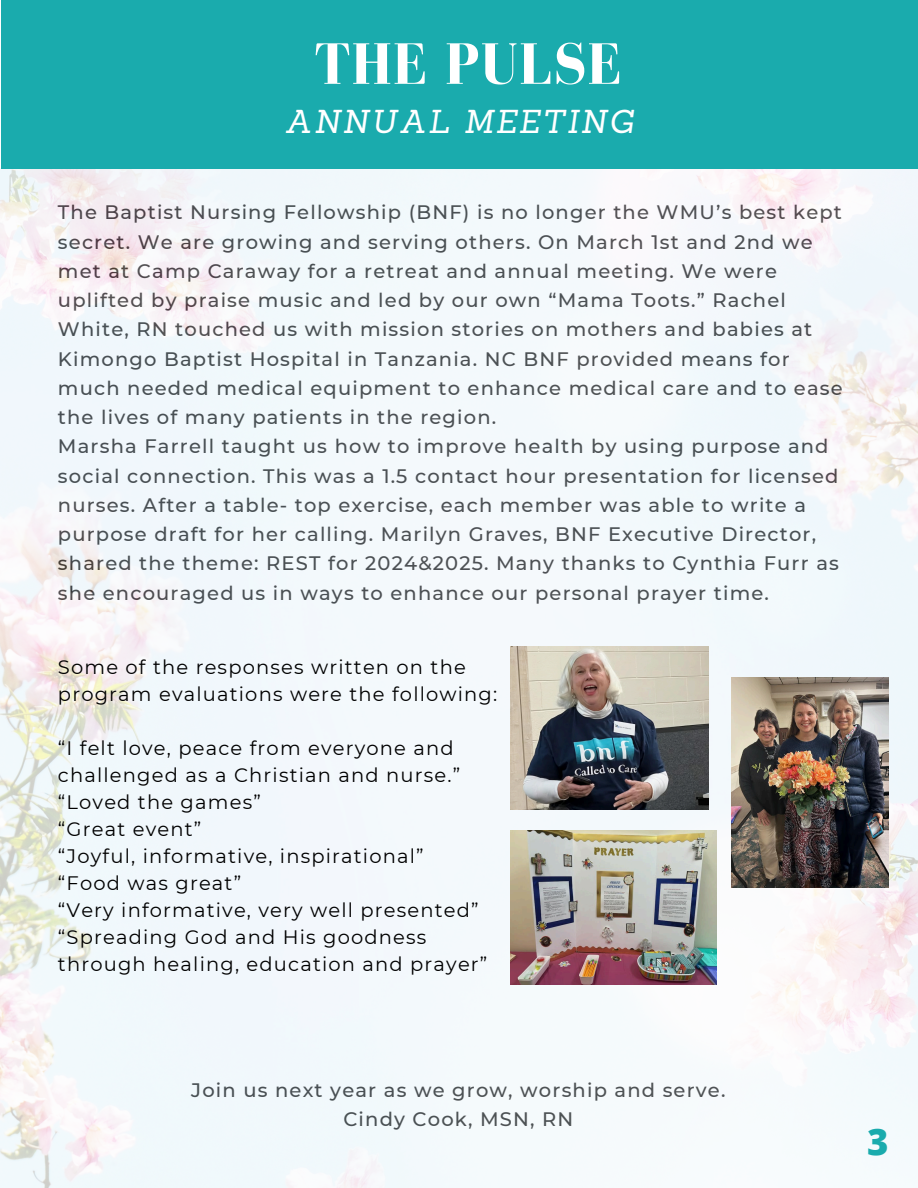
<style>
.page{position:relative;width:918px;height:1188px;background:#fff}
.page>*{position:absolute;margin:0;border:0;box-sizing:border-box;transform-origin:0 0}
.t1{font:700 60px "Bodoni FLF";letter-spacing:.01em;color:#fff}
.t2{font:800 36.6px "Open Sans";color:#1aabad}
.t3{font:italic 32.25px "Sanchez";letter-spacing:.06em;color:#fff}
.t4{font:500 19.5px/29.2px "Montserrat";letter-spacing:.06em;color:#222}
.t5{font:19.5px/27px "Montserrat";letter-spacing:.06em;color:#000}
</style>
<div class="page">
<img style="left:0;top:168px;width:918px;height:1019px">
<div style="left:2px;top:0;width:916px;height:169px;background:#1aabad"></div>
<img style="left:510px;top:647px;width:198px;height:163px">
<img style="left:731px;top:678px;width:158px;height:209px">
<img style="left:510px;top:830px;width:206px;height:154px">
<p class="t1" style="left:314px;top:31px;width:309px">THE PULSE</p>
<p class="t3" style="left:285px;top:100px;width:350px">ANNUAL MEETING</p>
<h1 class="t4" style="left:58px;top:198px;width:786px">The Baptist Nursing Fellowship (BNF) is no longer the WMU’s best kept secret. We are growing and serving others. On March 1st and 2nd we met at Camp Caraway for a retreat and annual meeting. We were uplifted by praise music and led by our own “Mama Toots.” Rachel White, RN touched us with mission stories on mothers and babies at Kimongo Baptist Hospital in Tanzania. NC BNF provided means for much needed medical equipment to enhance medical care and to ease the lives of many patients in the region.<br>Marsha Farrell taught us how to improve health by using purpose and social connection. This was a 1.5 contact hour presentation for licensed nurses. After a table- top exercise, each member was able to write a purpose draft for her calling. Marilyn Graves, BNF Executive Director, shared the theme: REST for 2024&amp;2025. Many thanks to Cynthia Furr as she encouraged us in ways to enhance our personal prayer time.</h1>
<p class="t5" style="left:58px;top:653px;width:441px">Some of the responses written on the program evaluations were the following:</p>
<p class="t5" style="left:58px;top:734px;width:404px">“I felt love, peace from everyone and challenged as a Christian and nurse.”</p>
<p class="t5" style="left:58px;top:788px;width:204px">“Loved the games”</p>
<p class="t5" style="left:58px;top:815px;width:145px">“Great event”</p>
<p class="t5" style="left:58px;top:842px;width:367px">“Joyful, informative, inspirational”</p>
<p class="t5" style="left:58px;top:869px;width:185px">“Food was great”</p>
<p class="t5" style="left:58px;top:896px;width:422px">“Very informative, very well presented”</p>
<p class="t5" style="left:58px;top:923px;width:431px">“Spreading God and His goodness through healing, education and prayer”</p>
<h2 class="t4" style="left:191px;top:1075px;width:536px;text-align:center">Join us next year as we grow, worship and serve.<br>Cindy Cook, MSN, RN</h2>
<p class="t2" style="left:867px;top:1116px;width:23px">3</p>
</div>
